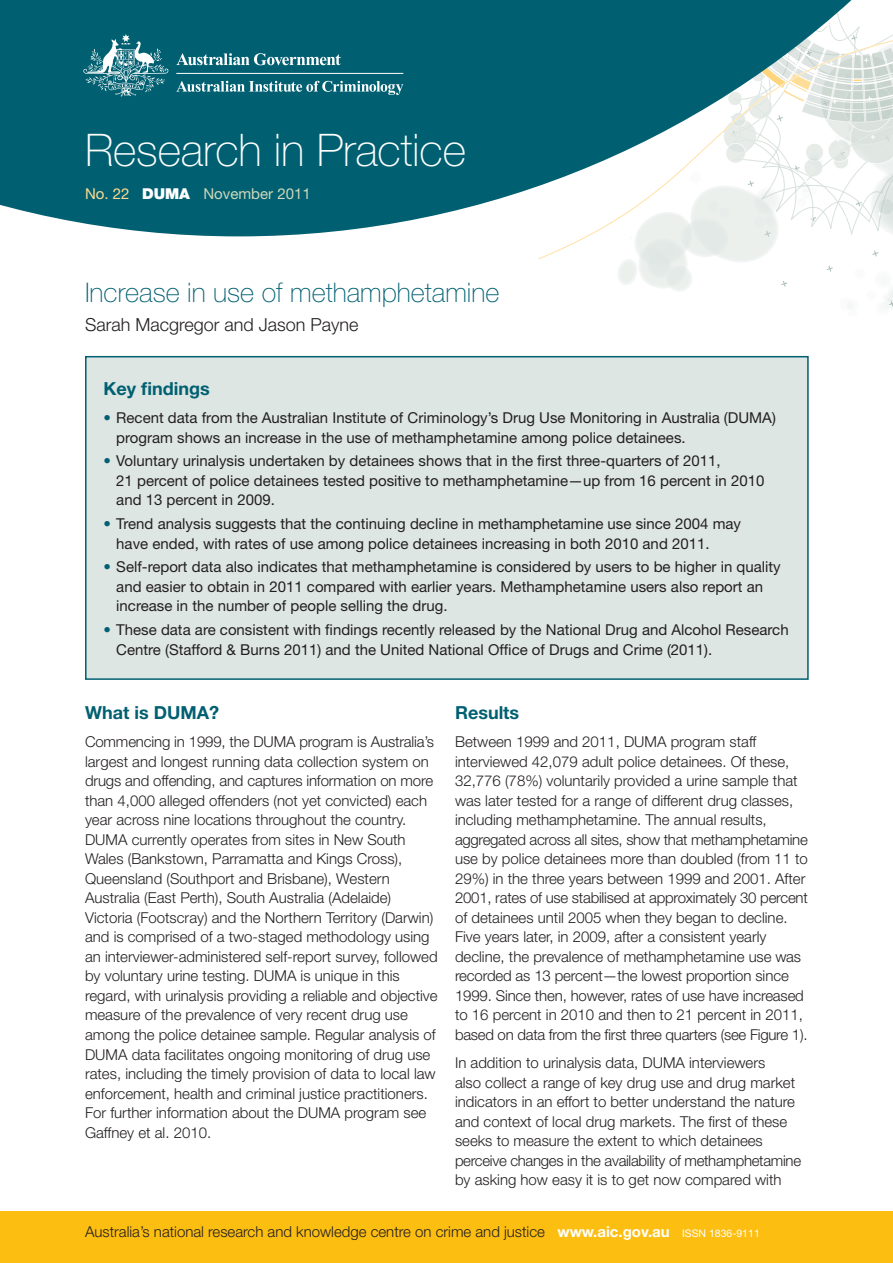
<style>
.page{position:relative;width:893px;height:1263px;background:#fff}
.page>*{position:absolute;margin:0;border:0;box-sizing:border-box;transform-origin:0 0}
.t1{font:100 45px "Helvetica Neue LT";letter-spacing:-.005em;color:#fff}
.t2{font:100 27px "Helvetica Neue LT";color:#006071}
.t3{font:700 18px "Helvetica Neue LT";color:#006071}
.t4{font:300 18px "Helvetica Neue LT";color:#231f20}
.t5{font:300 15px/19.5px "Helvetica Neue LT";color:#231f20}
.t6{font:15px/19.5px "Helvetica Neue LT";color:#231f20}
.t7{font:15px "Helvetica Neue LT";color:#ced7ba}
.s1{color:#fedb90}
.s2{font-weight:900;color:#fff}
.s3{color:#006071}
.s4{font-weight:700;color:#fff}
.s5{font-weight:400;font-size:10.5px;color:#fff}
</style>
<div class="page">
<svg style="left:618px;top:236px;width:275px;height:71px"></svg>
<svg style="left:0;top:0;width:893px;height:236px;fill:#006071"></svg>
<div style="left:0;top:1212px;width:893px;height:51px;background:#fdbe12"></div>
<svg style="left:176px;top:53px;width:165px;height:12px"></svg>
<svg style="left:83px;top:34px;width:85px;height:62px;background:#3b8491"></svg>
<hr style="left:176px;top:73px;width:227px;height:1px;background:#fff">
<svg style="left:176px;top:81px;width:227px;height:14px;background:#478c98"></svg>
<div style="left:86px;top:357px;width:722px;height:322px;background:#dde6e2"></div>
<div style="left:85px;top:356px;width:724px;height:324px;border:2px solid #006071"></div>
<h1 class="t1" style="left:85px;top:124px;width:382px">Research in Practice</h1>
<p class="t7" style="left:85px;top:185px;width:227px"><span class="s1">No. 22</span> <span class="s2">DUMA</span> November 2011</p>
<h2 class="t2" style="left:85px;top:277px;width:416px">Increase in use of methamphetamine</h2>
<p class="t4" style="left:85px;top:314px;width:275px">Sarah Macgregor and Jason Payne</p>
<p class="t3" style="left:104px;top:378px;width:108px">Key findings</p>
<p class="t6" style="left:116px;top:408px;width:661px;text-indent:-13px"><span class="s3">•</span> Recent data from the Australian Institute of Criminology’s Drug Use Monitoring in Australia (DUMA) program shows an increase in the use of methamphetamine among police detainees.</p>
<p class="t6" style="left:116px;top:451px;width:650px;text-indent:-13px"><span class="s3">•</span> Voluntary urinalysis undertaken by detainees shows that in the first three-quarters of 2011,<br>21 percent of police detainees tested positive to methamphetamine—up from 16 percent in 2010 and 13 percent in 2009.</p>
<p class="t6" style="left:116px;top:514px;width:626px;text-indent:-13px"><span class="s3">•</span> Trend analysis suggests that the continuing decline in methamphetamine use since 2004 may have ended, with rates of use among police detainees increasing in both 2010 and 2011.</p>
<p class="t6" style="left:116px;top:557px;width:666px;text-indent:-13px"><span class="s3">•</span> Self-report data also indicates that methamphetamine is considered by users to be higher in quality and easier to obtain in 2011 compared with earlier years. Methamphetamine users also report an increase in the number of people selling the drug.</p>
<p class="t6" style="left:116px;top:620px;width:674px;text-indent:-13px"><span class="s3">•</span> These data are consistent with findings recently released by the National Drug and Alcohol Research<br>Centre (Stafford &amp; Burns 2011) and the United National Office of Drugs and Crime (2011).</p>
<p class="t3" style="left:85px;top:702px;width:135px">What is DUMA?</p>
<p class="t5" style="left:85px;top:732px;width:354px">Commencing in 1999, the DUMA program is Australia’s largest and longest running data collection system on drugs and offending, and captures information on more than 4,000 alleged offenders (not yet convicted) each year across nine locations throughout the country.<br>DUMA currently operates from sites in New South Wales (Bankstown, Parramatta and Kings Cross), Queensland (Southport and Brisbane), Western Australia (East Perth), South Australia (Adelaide)<br>Victoria (Footscray) and the Northern Territory (Darwin) and is comprised of a two-staged methodology using an interviewer-administered self-report survey, followed by voluntary urine testing. DUMA is unique in this regard, with urinalysis providing a reliable and objective measure of the prevalence of very recent drug use among the police detainee sample. Regular analysis of DUMA data facilitates ongoing monitoring of drug use rates, including the timely provision of data to local law enforcement, health and criminal justice practitioners.<br>For further information about the DUMA program see Gaffney et al. 2010.</p>
<p class="t3" style="left:455px;top:702px;width:66px">Results</p>
<p class="t5" style="left:455px;top:732px;width:354px">Between 1999 and 2011, DUMA program staff interviewed 42,079 adult police detainees. Of these, 32,776 (78%) voluntarily provided a urine sample that was later tested for a range of different drug classes, including methamphetamine. The annual results, aggregated across all sites, show that methamphetamine use by police detainees more than doubled (from 11 to 29%) in the three years between 1999 and 2001. After 2001, rates of use stabilised at approximately 30 percent of detainees until 2005 when they began to decline.<br>Five years later, in 2009, after a consistent yearly decline, the prevalence of methamphetamine use was recorded as 13 percent—the lowest proportion since 1999. Since then, however, rates of use have increased to 16 percent in 2010 and then to 21 percent in 2011, based on data from the first three quarters (see Figure 1).</p>
<p class="t5" style="left:455px;top:1052px;width:348px">In addition to urinalysis data, DUMA interviewers<br>also collect a range of key drug use and drug market indicators in an effort to better understand the nature and context of local drug markets. The first of these seeks to measure the extent to which detainees perceive changes in the availability of methamphetamine by asking how easy it is to get now compared with</p>
<p class="t5" style="left:85px;top:1221px;width:676px">Australia’s national research and knowledge centre on crime and justice <span class="s4">www.aic.gov.au</span> <span class="s5">ISSN 1836-9111</span></p>
</div>
